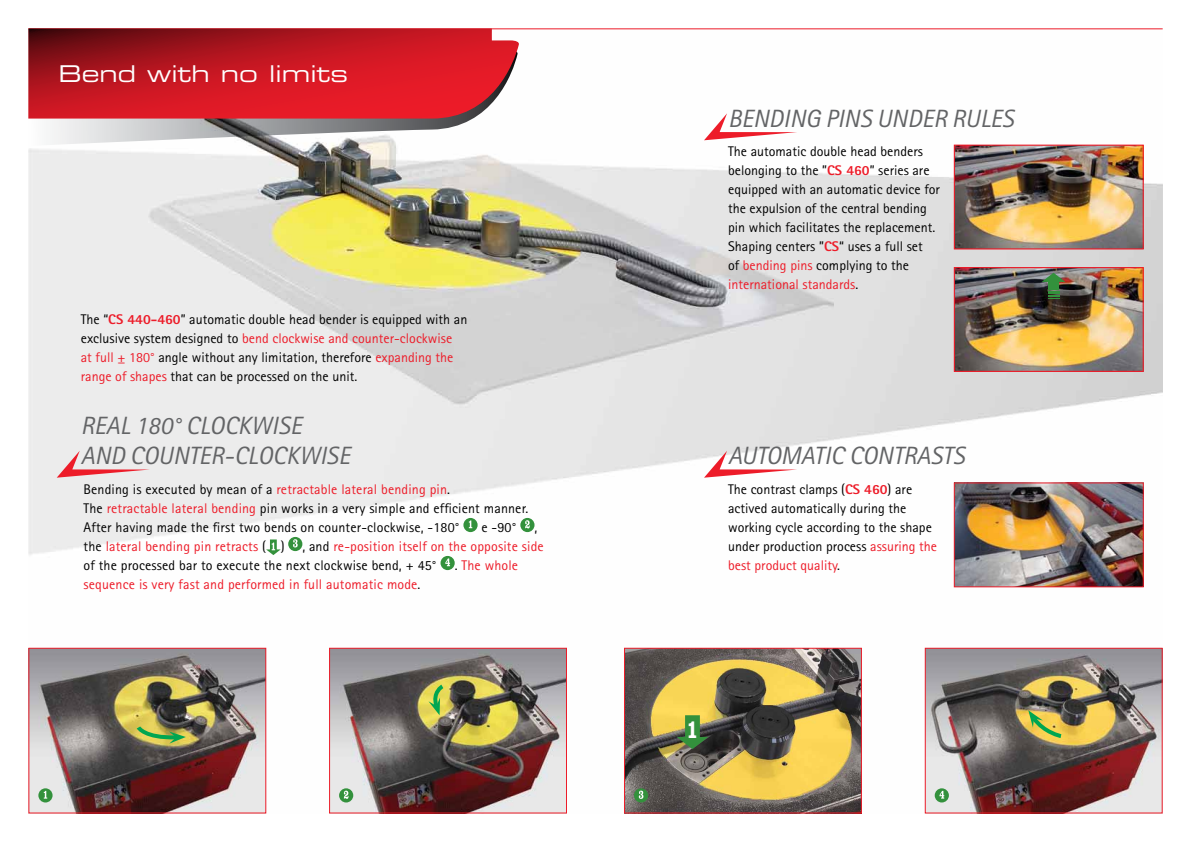
<style>
.page{position:relative;width:1191px;height:842px;background:#fff}
.page>*{position:absolute;margin:0;border:0;box-sizing:border-box;transform-origin:0 0}
.t1{font:700 27.2px "Clarendon BT";color:#fff;scale:.67 1}
.t2{font:italic 25px/30px "Rotis Sans Serif Std";color:#636466}
.t3{font:23.1px "Eurostile LT Std Ex 2";color:#fff}
.t4{font:14px/19px "Rotis Sans Serif Std";color:#000}
.t5{font:14px "Rotis Sans Serif Std";letter-spacing:.01em;color:#ed1c29}
.s1{font-weight:800;color:#ed1c29}
.s2{color:#ed1c29}
.s3{color:#000}
</style>
<div class="page">
<img style="left:28px;top:29px;width:1134px;height:785px">
<hr style="left:28px;top:28px;width:1134px;height:1px;background:#ed1c29">
<svg style="left:28px;top:119px;width:490px;height:27px"></svg>
<svg style="left:28px;top:29px;width:404px;height:90px;background:#c01722"></svg>
<svg style="left:432px;top:29px;width:87px;height:90px"></svg>
<img style="left:30px;top:650px;width:234px;height:161px">
<div style="left:28px;top:648px;width:238px;height:165px;border:1px solid #ed1c29"></div>
<img style="left:626px;top:650px;width:234px;height:161px">
<div style="left:624px;top:648px;width:238px;height:165px;border:1px solid #ed1c29"></div>
<img style="left:331px;top:650px;width:234px;height:161px">
<div style="left:329px;top:648px;width:238px;height:165px;border:1px solid #ed1c29"></div>
<img style="left:926px;top:650px;width:234px;height:161px">
<div style="left:924px;top:648px;width:238px;height:165px;border:1px solid #ed1c29"></div>
<svg style="left:134px;top:723px;width:52px;height:21px"></svg>
<svg style="left:428px;top:682px;width:18px;height:33px"></svg>
<svg style="left:1028px;top:710px;width:37px;height:30px"></svg>
<div style="left:463px;top:518px;width:14px;height:14px;background:#33913c;border-radius:50%"></div>
<svg style="left:469px;top:520px;width:3px;height:8px"></svg>
<div style="left:520px;top:518px;width:14px;height:14px;background:#33913c;border-radius:50%"></div>
<svg style="left:525px;top:520px;width:5px;height:8px"></svg>
<svg style="left:266px;top:539px;width:15px;height:16px"></svg>
<div style="left:288px;top:537px;width:14px;height:14px;background:#33913c;border-radius:50%"></div>
<svg style="left:293px;top:539px;width:5px;height:8px"></svg>
<svg style="left:440px;top:556px;width:15px;height:14px"></svg>
<svg style="left:445px;top:558px;width:5px;height:8px"></svg>
<svg style="left:57px;top:451px;width:93px;height:27px;background:#ecc7ca"></svg>
<svg style="left:704px;top:113px;width:93px;height:27px"></svg>
<svg style="left:704px;top:451px;width:93px;height:27px"></svg>
<img style="left:955px;top:484px;width:186px;height:101px">
<div style="left:953px;top:482px;width:190px;height:105px;border:1px solid #ed1c29"></div>
<img style="left:955px;top:147px;width:186px;height:100px">
<div style="left:953px;top:145px;width:190px;height:104px;border:1px solid #ed1c29"></div>
<img style="left:955px;top:269px;width:186px;height:101px">
<div style="left:953px;top:267px;width:190px;height:105px;border:1px solid #ed1c29"></div>
<div style="left:339px;top:788px;width:14px;height:14px;background:#33913c;border-radius:50%"></div>
<svg style="left:344px;top:791px;width:4px;height:8px"></svg>
<svg style="left:934px;top:788px;width:15px;height:14px"></svg>
<svg style="left:939px;top:791px;width:5px;height:8px"></svg>
<svg style="left:38px;top:788px;width:15px;height:14px"></svg>
<svg style="left:44px;top:791px;width:3px;height:8px"></svg>
<div style="left:634px;top:788px;width:14px;height:14px;background:#33913c;border-radius:50%"></div>
<svg style="left:639px;top:791px;width:4px;height:8px"></svg>
<svg style="left:676px;top:715px;width:32px;height:34px"></svg>
<svg style="left:1041px;top:273px;width:24px;height:26px"></svg>
<h3 class="t3" style="left:58px;top:58px;width:291px">Bend with no limits</h3>
<p class="t4" style="left:81px;top:310px;width:388px">The “<span class="s1">CS 440-460</span>” automatic double head bender is equipped with an exclusive system designed to <span class="s2">bend clockwise and counter-clockwise<br>at full ± 180°</span> angle without any limitation, therefore <span class="s2">expanding the range of shapes</span> that can be processed on the unit.</p>
<h2 class="t2" style="left:81px;top:411px;width:271px">REAL 180° CLOCKWISE<br>AND COUNTER-CLOCKWISE</h2>
<p class="t4" style="left:84px;top:480px;width:446px">Bending is executed by mean of a <span class="s2">retractable lateral bending pin</span>.<br>The <span class="s2">retractable lateral bending</span> pin works in a very simple and efficient manner.<br>After having made the first two bends on counter-clockwise, -180°</p>
<p class="t4" style="left:481px;top:518px;width:36px">e -90°</p>
<p class="t4" style="left:534px;top:518px;width:4px">,</p>
<p class="t5" style="left:84px;top:538px;width:202px"><span class="s3">the</span> lateral bending pin retracts <span class="s3">( )</span></p>
<p class="t4" style="left:84px;top:537px;width:461px;text-indent:219px">, and <span class="s2">re-position itself on the opposite side </span>of the processed bar to execute the next clockwise bend, + 45°</p>
<p class="t5" style="left:455px;top:557px;width:65px"><span class="s3">.</span> The whole</p>
<p class="t5" style="left:84px;top:576px;width:338px">sequence is very fast and performed in full automatic mode<span class="s3">.</span></p>
<h2 class="t2" style="left:728px;top:103px;width:28px">BENDIN</h2>
<h2 class="t2" style="left:805px;top:103px;width:210px">G PINS UNDER RULES</h2>
<p class="t4" style="left:728px;top:141px;width:213px">The automatic double head benders belonging to the ”<span class="s1">CS 460</span>” series are equipped with an automatic device for the expulsion of the central bending pin which facilitates the replacement.<br>Shaping centers ”<span class="s1">CS</span>“ uses a full set<br>of <span class="s2">bending pins</span> complying to the <span class="s2">international standards</span>.</p>
<h2 class="t2" style="left:728px;top:441px;width:238px">AUTOMA TIC CONTRASTS</h2>
<p class="t4" style="left:728px;top:480px;width:210px">The contrast clamps (<span class="s1">CS 460</span>) are actived automatically during the working cycle according to the shape under production process <span class="s2">assuring the best product quality</span>.</p>
<h1 class="t1" style="left:687px;top:711px;width:19px">1</h1>
</div>
